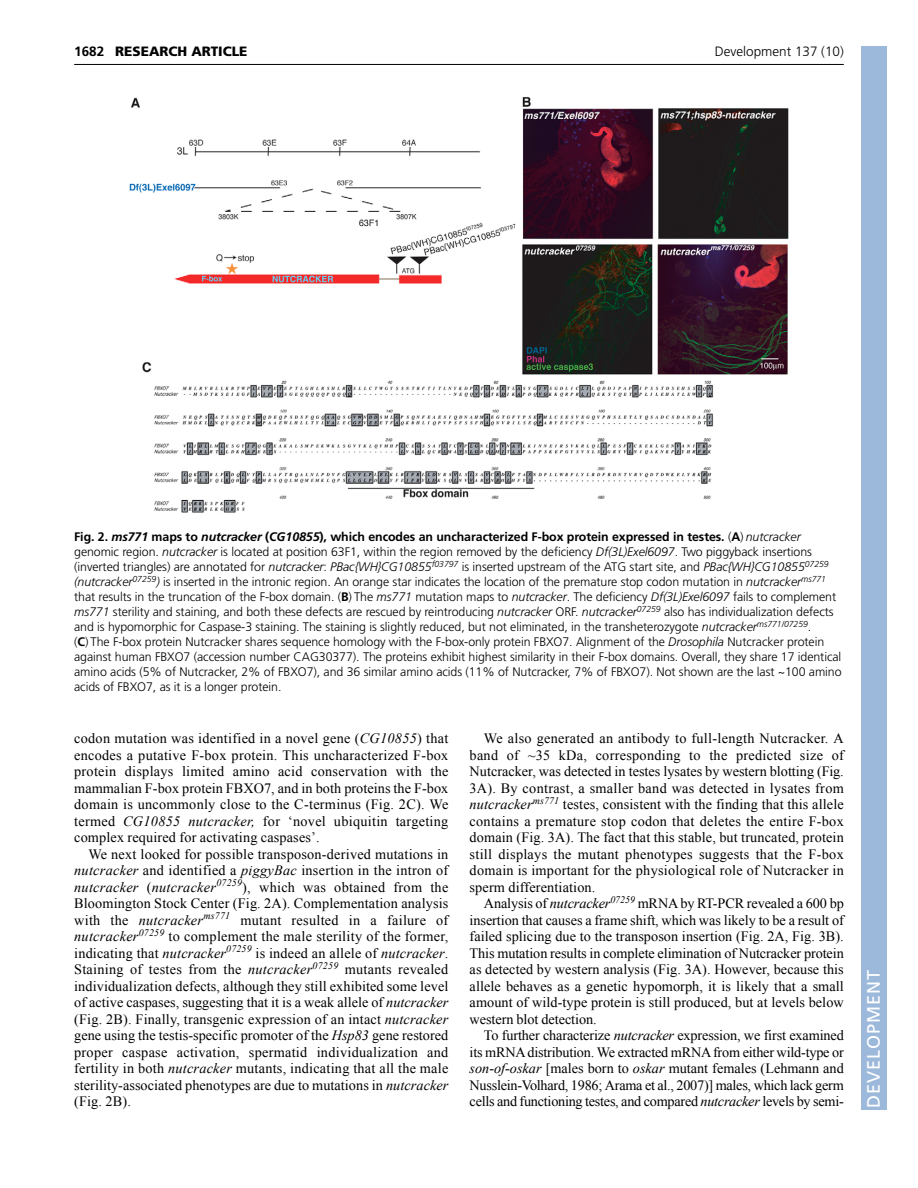
<style>
.page{position:relative;width:918px;height:1188px;background:#fff}
.page>*{position:absolute;margin:0;border:0;box-sizing:border-box;transform-origin:0 0}
.t1{font:18px "Frutiger LT Std";letter-spacing:.055em;color:#fff}
.t2{font:14.25px/16.5px "Times New Roman";letter-spacing:.005em;color:#000;text-align:justify}
.t3{font:300 13.5px "Frutiger LT Std";color:#000}
.t4{font:900 13.5px "Frutiger LT Std";color:#000}
.t5{font:700 13.5px "Frutiger LT Std";color:#000}
.t6{font:300 12.3px/15px "Frutiger LT Std";letter-spacing:-.005em;color:#000}
.s1{font-weight:700}
.s2{font-weight:700;font-style:italic}
.s3{font-style:italic}
</style>
<div class="page">
<hr style="left:74px;top:64px;width:770px;height:1px;background:#000">
<img style="left:129px;top:97px;width:660px;height:416px">
<div style="left:861px;top:46px;width:25px;height:1064px;background:#9cb9db"></div>
<p class="t5" style="left:74px;top:46px;width:32px">1682</p>
<p class="t4" style="left:115px;top:46px;width:134px">RESEARCH ARTICLE</p>
<p class="t3" style="left:715px;top:46px;width:131px">Development 137 (10)</p>
<p class="t6" style="left:74px;top:531px;width:769px"><span class="s1">Fig. 2.</span> <span class="s2">ms771</span> <span class="s1">maps to</span> <span class="s2">nutcracker</span> <span class="s1">(</span><span class="s2">CG10855</span><span class="s1">), which encodes an uncharacterized F-box protein expressed in testes.</span> (<span class="s1">A</span>) <span class="s3">nutcracker </span>genomic region. <span class="s3">nutcracker</span> is located at position 63F1, within the region removed by the deficiency <span class="s3">Df(3L)Exel6097</span>. Two piggyback insertions (inverted triangles) are annotated for <span class="s3">nutcracker</span>: <span class="s3">PBac{WH}CG10855</span><sup>f03797</sup> is inserted upstream of the ATG start site, and <span class="s3">PBac{WH}CG10855</span><sup>07259 </sup><span class="s3">(nutcracker</span><sup>07259</sup><span class="s3">)</span> is inserted in the intronic region. An orange star indicates the location of the premature stop codon mutation in <span class="s3">nutcracker</span><sup>ms771 </sup>that results in the truncation of the F-box domain. (<span class="s1">B</span>) The <span class="s3">ms771</span> mutation maps to <span class="s3">nutcracker</span>. The deficiency <span class="s3">Df(3L)Exel6097</span> fails to complement <span class="s3">ms771</span> sterility and staining, and both these defects are rescued by reintroducing <span class="s3">nutcracker</span> ORF. <span class="s3">nutcracker</span><sup>07259</sup> also has individualization defects and is hypomorphic for Caspase-3 staining. The staining is slightly reduced, but not eliminated, in the transheterozygote <span class="s3">nutcracker</span><sup>ms771/07259</sup>.<br>(<span class="s1">C</span>) The F-box protein Nutcracker shares sequence homology with the F-box-only protein FBXO7. Alignment of the <span class="s3">Drosophila</span> Nutcracker protein against human FBXO7 (accession number CAG30377). The proteins exhibit highest similarity in their F-box domains. Overall, they share 17 identical amino acids (5% of Nutcracker, 2% of FBXO7), and 36 similar amino acids (11% of Nutcracker, 7% of FBXO7). Not shown are the last ~100 amino acids of FBXO7, as it is a longer protein.</p>
<p class="t2" style="left:74px;top:730px;width:376px">codon mutation was identified in a novel gene (<span class="s3">CG10855</span>) that encodes a putative F-box protein. This uncharacterized F-box protein displays limited amino acid conservation with the mammalian F-box protein FBXO7, and in both proteins the F-box domain is uncommonly close to the C-terminus (Fig. 2C). We termed <span class="s3">CG10855 nutcracker,</span> for ‘novel ubiquitin targeting complex required for activating caspases’.</p>
<p class="t2" style="left:74px;top:846px;width:376px;text-indent:14px">We next looked for possible transposon-derived mutations in <span class="s3">nutcracker</span> and identified a <span class="s3">piggyBac</span> insertion in the intron of <span class="s3">nutcracker</span> (<span class="s3">nutcracker</span><sup>07259</sup>), which was obtained from the Bloomington Stock Center (Fig. 2A). Complementation analysis with the <span class="s3">nutcracker</span><sup>ms771</sup> mutant resulted in a failure of <span class="s3">nutcracker</span><sup>07259</sup> to complement the male sterility of the former, indicating that <span class="s3">nutcracker</span><sup>07259</sup> is indeed an allele of <span class="s3">nutcracker</span>.<br>Staining of testes from the <span class="s3">nutcracker</span><sup>07259</sup> mutants revealed individualization defects, although they still exhibited some level of active caspases, suggesting that it is a weak allele of <span class="s3">nutcracker </span>(Fig. 2B). Finally, transgenic expression of an intact <span class="s3">nutcracker </span>gene using the testis-specific promoter of the <span class="s3">Hsp83</span> gene restored proper caspase activation, spermatid individualization and fertility in both <span class="s3">nutcracker</span> mutants, indicating that all the male sterility-associated phenotypes are due to mutations in <span class="s3">nutcracker </span>(Fig. 2B).</p>
<p class="t2" style="left:470px;top:730px;width:376px;text-indent:14px">We also generated an antibody to full-length Nutcracker. A band of ~35 kDa, corresponding to the predicted size of Nutcracker, was detected in testes lysates by western blotting (Fig.<br>3A). By contrast, a smaller band was detected in lysates from <span class="s3">nutcracker</span><sup>ms771</sup> testes, consistent with the finding that this allele contains a premature stop codon that deletes the entire F-box domain (Fig. 3A). The fact that this stable, but truncated, protein still displays the mutant phenotypes suggests that the F-box domain is important for the physiological role of Nutcracker in sperm differentiation.</p>
<p class="t2" style="left:470px;top:895px;width:376px;text-indent:14px">Analysis of <span class="s3">nutcracker</span><sup>07259</sup> mRNA by RT-PCR revealed a 600 bp insertion that causes a frame shift, which was likely to be a result of failed splicing due to the transposon insertion (Fig. 2A, Fig. 3B).<br>This mutation results in complete elimination of Nutcracker protein as detected by western analysis (Fig. 3A). However, because this allele behaves as a genetic hypomorph, it is likely that a small amount of wild-type protein is still produced, but at levels below western blot detection.</p>
<p class="t2" style="left:470px;top:1027px;width:376px;text-indent:14px">To further characterize <span class="s3">nutcracker</span> expression, we first examined its mRNA distribution. We extracted mRNA from either wild-type or <span class="s3">son-of-oskar</span> [males born to <span class="s3">oskar</span> mutant females (Lehmann and Nusslein-Volhard, 1986; Arama et al., 2007)] males, which lack germ cells and functioning testes, and compared <span class="s3">nutcracker</span> levels by semi-</p>
<p class="t1" style="left:863px;top:1108px;width:140px;rotate:-90deg">DEVELOPMENT</p>
</div>
